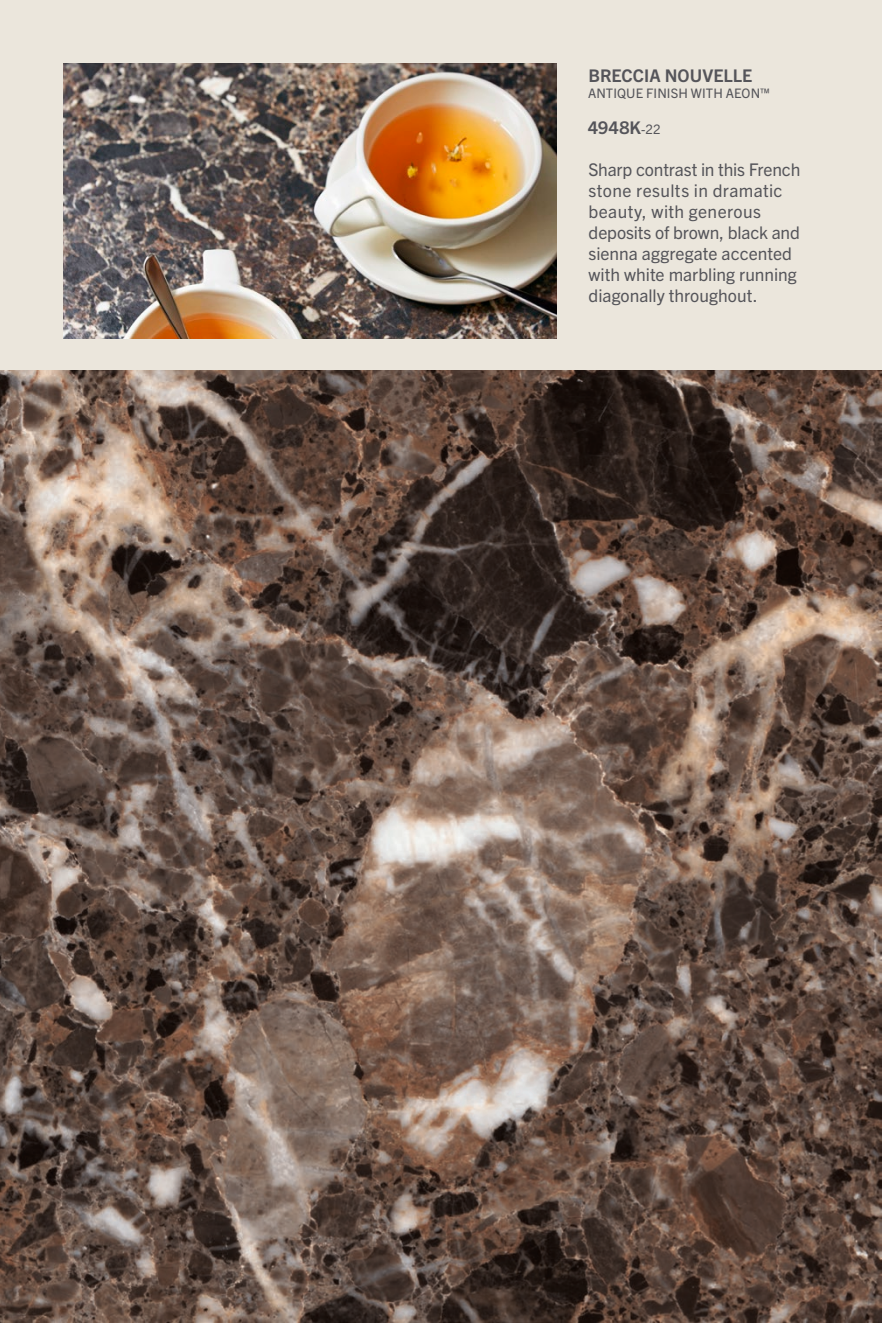
<style>
.page{position:relative;width:882px;height:1323px;background:#ebe6dc}
.page>*{position:absolute;margin:0;border:0;box-sizing:border-box;transform-origin:0 0}
.t1{font:17.5px/21px "Trade Gothic Next LT Pro";color:#55555a}
.t2{font:700 17.5px "Trade Gothic Next LT Pro";color:#55555a}
.t3{font:13.12px "Trade Gothic Next LT Pro";letter-spacing:.01em;color:#55555a}
.s1{font-weight:400;font-size:13.12px}
</style>
<div class="page">
<img style="left:0;top:370px;width:882px;height:953px">
<img style="left:63px;top:63px;width:493px;height:276px">
<p class="t2" style="left:588px;top:63px;width:166px">BRECCIA NOUVELLE</p>
<p class="t3" style="left:588px;top:84px;width:183px">Antique Finish With Aeon™</p>
<p class="t2" style="left:588px;top:116px;width:74px">4948K<span class="s1">-22</span></p>
<p class="t1" style="left:588px;top:158px;width:213px">Sharp contrast in this French stone results in dramatic beauty, with generous deposits of brown, black and sienna aggregate accented with white marbling running diagonally throughout.</p>
</div>
